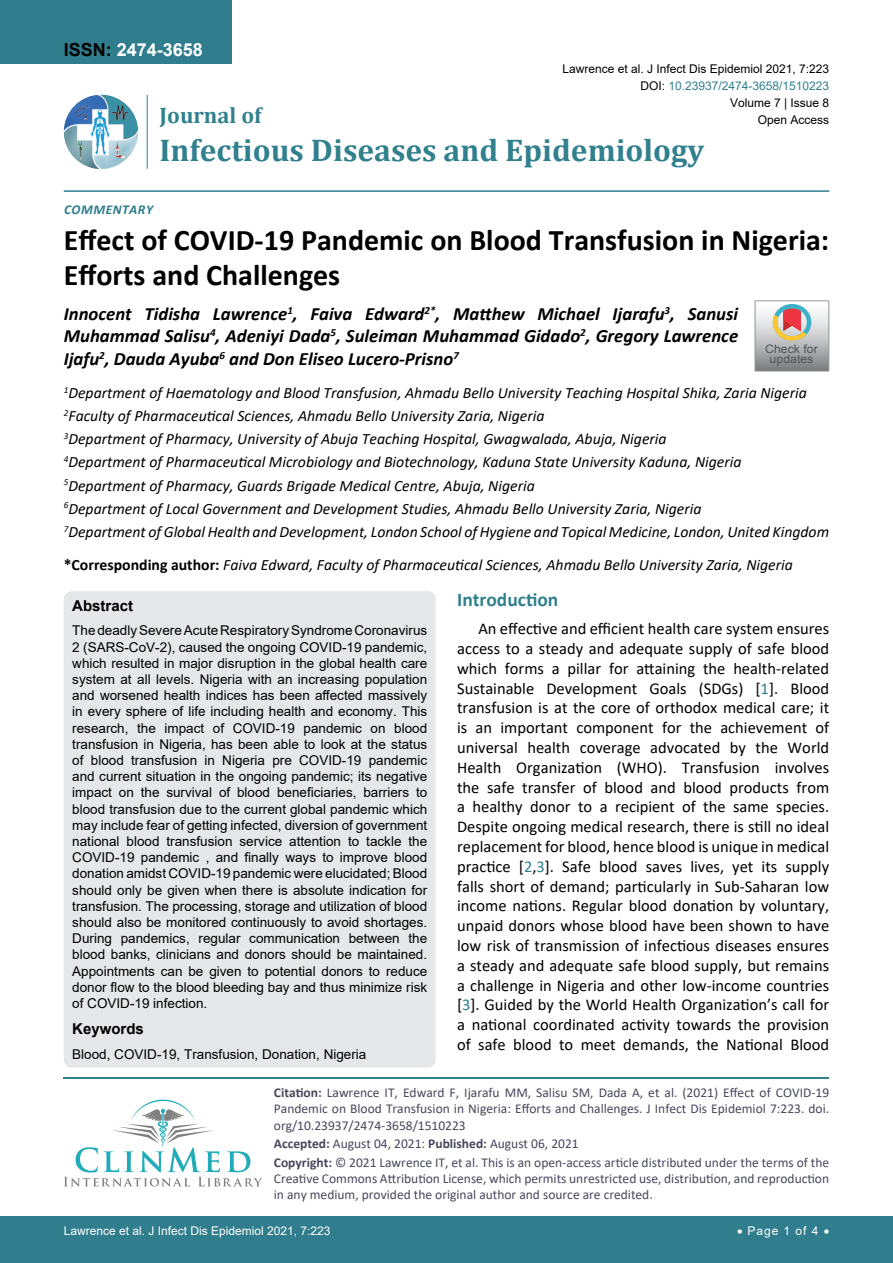
<style>
.page{position:relative;width:893px;height:1263px;background:#fff}
.page>*{position:absolute;margin:0;border:0;box-sizing:border-box;transform-origin:0 0}
.t1{font:700 31.5px "Cambria";color:#30808d}
.t2{font:700 30px/34.5px "Calibri";color:#000}
.t3{font:700 22.5px "Cambria";color:#30808d}
.t4{font:700 19.5px "Calibri";color:#30808d}
.t5{font:italic 700 18.75px/22.5px "Calibri";color:#000;text-align:justify}
.t6{font:700 18px "Arial";color:#fff}
.t7{font:16.5px/19.8px "Calibri";color:#000;text-align:justify}
.t8{font:italic 15.75px/23.1px "Calibri";color:#000}
.t9{font:700 15px "Arial";color:#000}
.t10{font:13.5px/16.2px "Arial";color:#000;text-align:justify}
.t11{font:13.5px/16.2px "Calibri";color:#47475c}
.t12{font:italic 700 13.5px "Calibri";letter-spacing:.035em;color:#307d8d}
.t13{font:12px "Arial";color:#000}
.t14{font:12px "Arial";color:#fff}
.t15{font:12px "Arial";color:#30808d}
.t16{font:11.7px/10.1px "Arial";color:#535353;text-align:center;scale:1.06 1}
.s1{color:#000}
.s2{font-weight:700;font-style:normal}
.s3{color:#30808d}
.s4{font-weight:700}
</style>
<div class="page">
<div style="left:0;top:0;width:231px;height:64px;background:#307d8d"></div>
<img style="left:64px;top:95px;width:74px;height:74px;border-radius:37px">
<hr style="left:147px;top:95px;width:1px;height:74px;background:#307d8d">
<hr style="left:64px;top:190px;width:765px;height:2px;background:#307d8d">
<div style="left:0;top:1217px;width:893px;height:46px;background:#307d8d"></div>
<hr style="left:64px;top:1077px;width:765px;height:1px;background:#30808d">
<svg style="left:64px;top:1100px;width:198px;height:86px"></svg>
<div style="left:64px;top:591px;width:372px;height:477px;background:#e6e7e8;border-radius:9px"></div>
<svg style="left:755px;top:301px;width:74px;height:70px;background:#bdb6b3"></svg>
<h3 class="t6" style="left:64px;top:37px;width:141px"><span class="s1">ISSN:</span> 2474-3658</h3>
<p class="t13" style="left:562px;top:60px;width:268px">Lawrence et al. J Infect Dis Epidemiol 2021, 7:223</p>
<p class="t13" style="left:730px;top:95px;width:101px">Volume 7 | Issue 8</p>
<p class="t15" style="left:640px;top:77px;width:190px"><span class="s1">DOI:</span> 10.23937/2474-3658/1510223</p>
<h3 class="t3" style="left:160px;top:100px;width:103px">Journal of</h3>
<h1 class="t1" style="left:160px;top:128px;width:546px">Infectious Diseases and Epidemiology</h1>
<p class="t13" style="left:758px;top:112px;width:73px">Open Access</p>
<p class="t12" style="left:64px;top:200px;width:91px">Commenta ry</p>
<h2 class="t2" style="left:64px;top:222px;width:767px">Effect of COVID-19 Pandemic on Blood Transfusion in Nigeria:<br>Efforts and Challenges</h2>
<h3 class="t5" style="left:64px;top:302px;width:676px">Innocent Tidisha Lawrence<sup>1</sup>, Faiva Edward<sup>2*</sup>, Matthew Michael Ijarafu<sup>3</sup>, Sanusi Muhammad Salisu<sup>4</sup>, Adeniyi Dada<sup>5</sup>, Suleiman Muhammad Gidado<sup>2</sup>, Gregory Lawrence Ijafu<sup>2</sup>, Dauda Ayuba<sup>6</sup> and Don Eliseo Lucero-Prisno<sup>7</sup></h3>
<p class="t16" style="left:765px;top:344px;width:51px">Check for updates</p>
<p class="t8" style="left:64px;top:380px;width:767px"><sup>1</sup>Department of Haematology and Blood Transfusion, Ahmadu Bello University Teaching Hospital Shika, Zaria Nigeria <sup>2</sup>Faculty of Pharmaceutical Sciences, Ahmadu Bello University Zaria, Nigeria<br><sup>3</sup>Department of Pharmacy, University of Abuja Teaching Hospital, Gwagwalada, Abuja, Nigeria<br><sup>4</sup>Department of Pharmaceutical Microbiology and Biotechnology, Kaduna State University Kaduna, Nigeria<br><sup>5</sup>Department of Pharmacy, Guards Brigade Medical Centre, Abuja, Nigeria<br><sup>6</sup>Department of Local Government and Development Studies, Ahmadu Bello University Zaria, Nigeria<br><sup>7</sup>Department of Global Health and Development, London School of Hygiene and Topical Medicine, London, United Kingdom</p>
<p class="t8" style="left:64px;top:552px;width:731px"><span class="s2">*Corresponding author:</span> Faiva Edward, Faculty of Pharmaceutical Sciences, Ahmadu Bello University Zaria, Nigeria</p>
<p class="t9" style="left:72px;top:595px;width:62px">Abstract</p>
<p class="t10" style="left:72px;top:622px;width:356px">The deadly Severe Acute Respiratory Syndrome Coronavirus 2 (SARS-CoV-2), caused the ongoing COVID-19 pandemic, which resulted in major disruption in the global health care system at all levels. Nigeria with an increasing population and worsened health indices has been affected massively in every sphere of life including health and economy. This research, the impact of COVID-19 pandemic on blood transfusion in Nigeria, has been able to look at the status of blood transfusion in Nigeria pre COVID-19 pandemic and current situation in the ongoing pandemic; its negative impact on the survival of blood beneficiaries, barriers to blood transfusion due to the current global pandemic which may include fear of getting infected, diversion of government national blood transfusion service attention to tackle the COVID-19 pandemic , and finally ways to improve blood donation amidst COVID-19 pandemic were elucidated; Blood should only be given when there is absolute indication for transfusion. The processing, storage and utilization of blood should also be monitored continuously to avoid shortages.<br>During pandemics, regular communication between the blood banks, clinicians and donors should be maintained.<br>Appointments can be given to potential donors to reduce donor flow to the blood bleeding bay and thus minimize risk of COVID-19 infection.</p>
<p class="t9" style="left:72px;top:1019px;width:73px">Keywords</p>
<p class="t10" style="left:72px;top:1046px;width:296px">Blood, COVID-19, Transfusion, Donation, Nigeria</p>
<h3 class="t4" style="left:457px;top:585px;width:103px">Introduction</h3>
<p class="t7" style="left:457px;top:618px;width:374px;text-indent:21px">An effective and efficient health care system ensures access to a steady and adequate supply of safe blood which forms a pillar for attaining the health-related Sustainable Development Goals (SDGs) [<span class="s3">1</span>]. Blood transfusion is at the core of orthodox medical care; it is an important component for the achievement of universal health coverage advocated by the World Health Organization (WHO). Transfusion involves the safe transfer of blood and blood products from a healthy donor to a recipient of the same species.<br>Despite ongoing medical research, there is still no ideal replacement for blood, hence blood is unique in medical practice [<span class="s3">2</span>,<span class="s3">3</span>]. Safe blood saves lives, yet its supply falls short of demand; particularly in Sub-Saharan low income nations. Regular blood donation by voluntary, unpaid donors whose blood have been shown to have low risk of transmission of infectious diseases ensures a steady and adequate safe blood supply, but remains a challenge in Nigeria and other low-income countries [<span class="s3">3</span>]. Guided by the World Health Organization’s call for a national coordinated activity towards the provision of safe blood to meet demands, the National Blood</p>
<p class="t11" style="left:274px;top:1084px;width:557px;text-align:justify"><span class="s4">Citation:</span> Lawrence IT, Edward F, Ijarafu MM, Salisu SM, Dada A, et al. (2021) Effect of COVID-19<br>Pandemic on Blood Transfusion in Nigeria: Efforts and Challenges. J Infect Dis Epidemiol 7:223. doi. org/10.23937/2474-3658/1510223</p>
<p class="t11" style="left:274px;top:1134px;width:557px;line-height:18.6px"><span class="s4">Accepted:</span> August 04, 2021: <span class="s4">Published:</span> August 06, 2021<br><span class="s4">Copyright:</span> © 2021 Lawrence IT, et al. This is an open-access article distributed under the terms of the</p>
<p class="t11" style="left:274px;top:1170px;width:557px">Creative Commons Attribution License, which permits unrestricted use, distribution, and reproduction in any medium, provided the original author and source are credited.</p>
<p class="t14" style="left:737px;top:1223px;width:94px">• Page 1 of 4 •</p>
<p class="t14" style="left:64px;top:1223px;width:268px">Lawrence et al. J Infect Dis Epidemiol 2021, 7:223</p>
</div>
